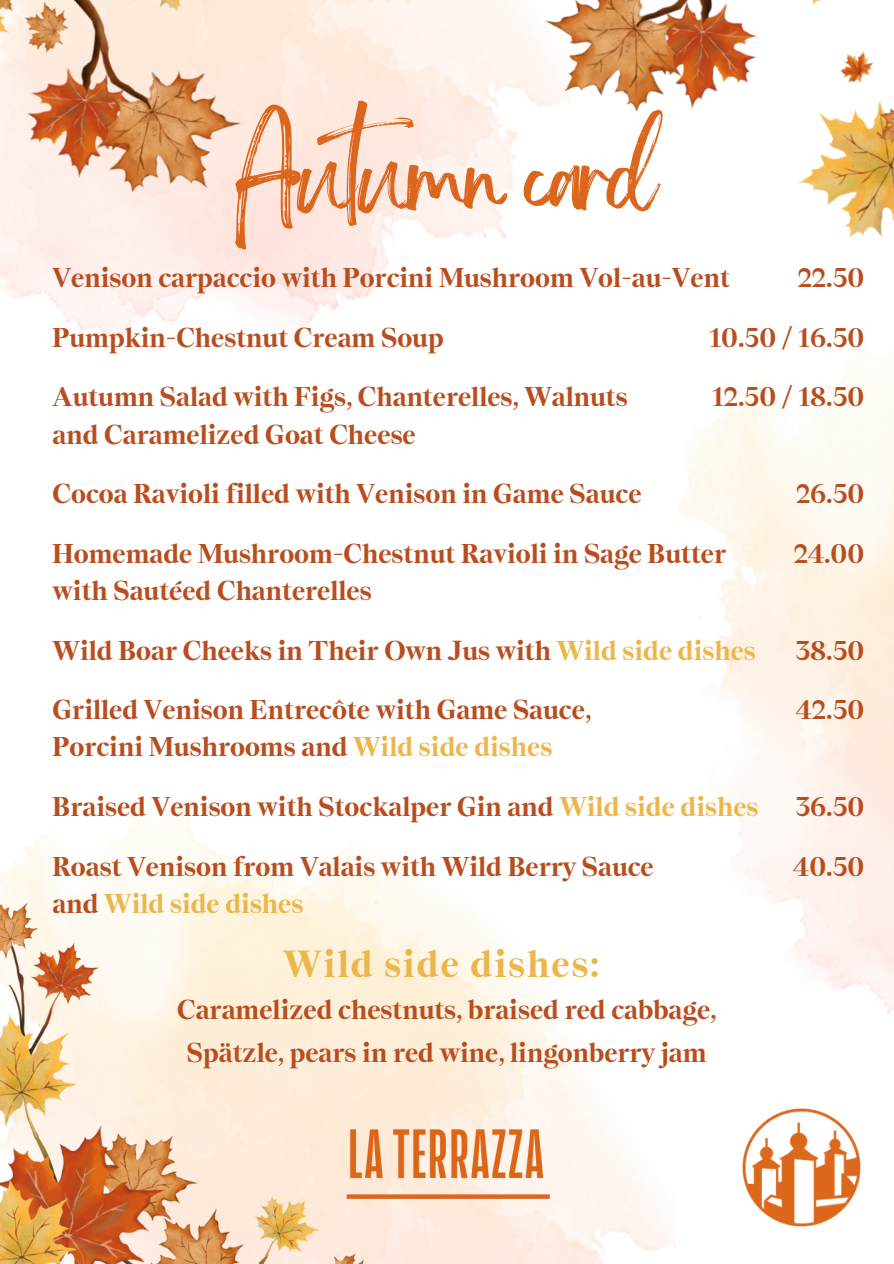
<style>
.page{position:relative;width:894px;height:1264px;background:#fff}
.page>*{position:absolute;margin:0;border:0;box-sizing:border-box;transform-origin:0 0}
.t1{font:82.5px "Brightwall";letter-spacing:-.09em;color:#db661e}
.t2{font:700 37.5px "Nantes Web";letter-spacing:.05em;color:#edb64b}
.t3{font:700 27px/42.8px "Nantes Web";color:#b84e1f;text-align:center}
.t4{font:700 27px "Nantes Web";color:#edb64b}
.s1{color:#edb64b}
.s2{color:#b84e1f}
</style>
<div class="page">
<img style="left:0;top:0;width:314px;height:300px">
<img style="left:466px;top:0;width:427px;height:239px">
<img style="left:0;top:803px;width:675px;height:460px">
<img style="left:0;top:899px;width:377px;height:364px">
<img style="left:331px;top:1110px;width:230px;height:86px">
<svg style="left:346px;top:1194px;width:203px;height:4px"></svg>
<img style="left:742px;top:1108px;width:119px;height:119px">
<p class="t1" style="left:236px;top:147px;width:423px">Autumn card</p>
<p class="t3" style="left:52px;top:256px;width:678px">Venison carpaccio with Porcini Mushroom Vol-au-Vent</p>
<p class="t3" style="left:52px;top:316px;width:392px">Pumpkin-Chestnut Cream Soup</p>
<p class="t3" style="left:52px;top:375px;width:576px">Autumn Salad with Figs, Chanterelles, Walnuts</p>
<p class="t3" style="left:52px;top:412px;width:364px">and Caramelized Goat Cheese</p>
<p class="t3" style="left:52px;top:472px;width:590px">Cocoa Ravioli filled with Venison in Game Sauce</p>
<p class="t3" style="left:52px;top:532px;width:675px">Homemade Mushroom-Chestnut Ravioli in Sage Butter</p>
<p class="t3" style="left:52px;top:569px;width:321px">with Sautéed Chanterelles</p>
<p class="t3" style="left:52px;top:628px;width:704px">Wild Boar Cheeks in Their Own Jus with <span class="s1">Wild side dishes</span></p>
<p class="t3" style="left:52px;top:688px;width:540px">Grilled Venison Entrecôte with Game Sauce,</p>
<p class="t3" style="left:52px;top:725px;width:501px">Porcini Mushrooms and <span class="s1">Wild side dishes</span></p>
<p class="t3" style="left:52px;top:785px;width:707px">Braised Venison with Stockalper Gin and <span class="s1">Wild side dishes</span></p>
<p class="t3" style="left:52px;top:844px;width:602px">Roast Venison from Valais with Wild Berry Sauce</p>
<p class="t4" style="left:52px;top:887px;width:252px"><span class="s2">and</span> Wild side dishes</p>
<p class="t3" style="left:797px;top:256px;width:68px">22.50</p>
<p class="t3" style="left:709px;top:316px;width:156px">10.50 / 16.50</p>
<p class="t3" style="left:711px;top:375px;width:154px">12.50 / 18.50</p>
<p class="t3" style="left:795px;top:472px;width:70px">26.50</p>
<p class="t3" style="left:793px;top:532px;width:72px">24.00</p>
<p class="t3" style="left:795px;top:628px;width:70px">38.50</p>
<p class="t3" style="left:795px;top:688px;width:70px">42.50</p>
<p class="t3" style="left:795px;top:785px;width:70px">36.50</p>
<p class="t3" style="left:793px;top:844px;width:72px">40.50</p>
<p class="t2" style="left:283px;top:941px;width:318px">Wild side dishes:</p>
<h2 class="t3" style="left:177px;top:987px;width:540px">Caramelized chestnuts, braised red cabbage,<br>Spätzle, pears in red wine, lingonberry jam</h2>
</div>
